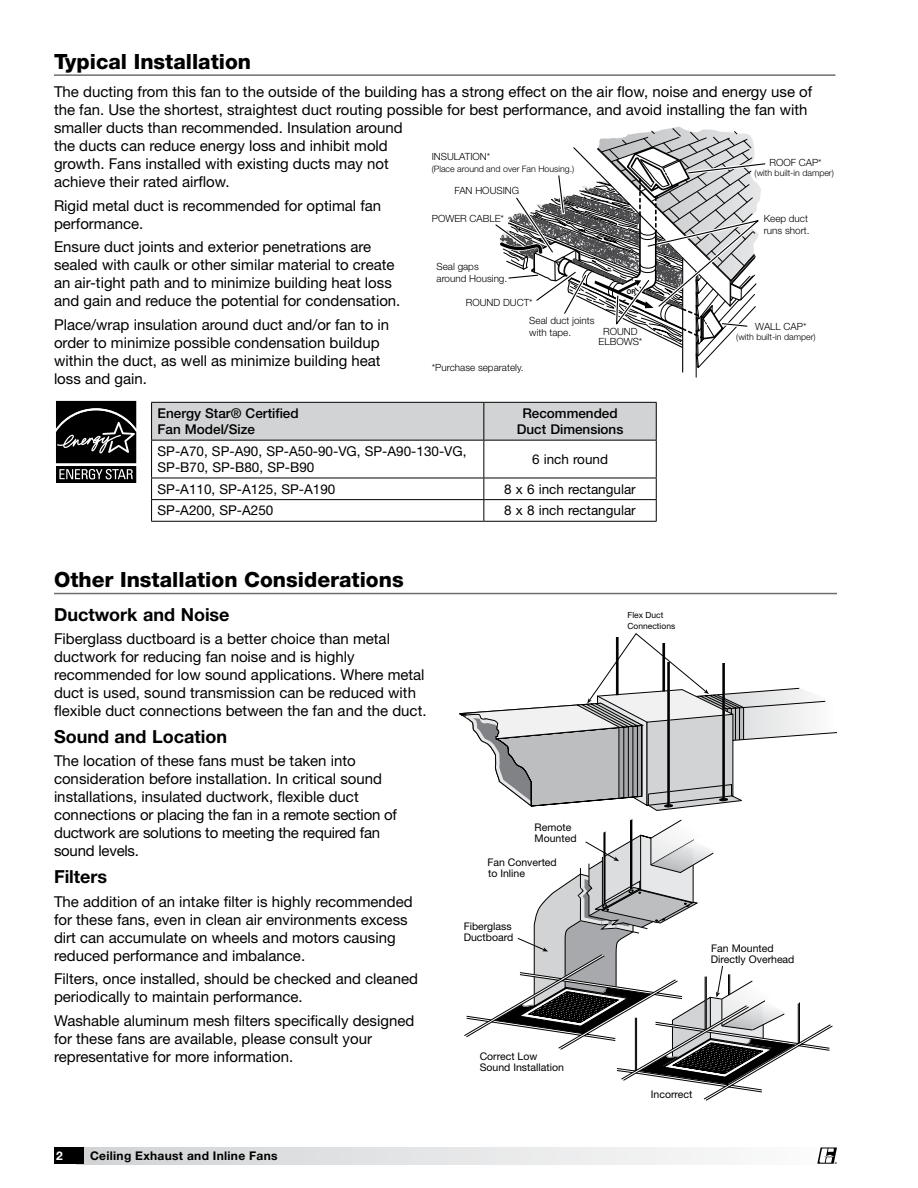
<style>
.page{position:relative;width:918px;height:1188px;background:#fff}
.page>*{position:absolute;margin:0;border:0;box-sizing:border-box;transform-origin:0 0}
.t1{font:800 21px "Helvetica Neue LT Std";color:#000}
.t2{font:700 18px "Helvetica Neue LT Std";color:#000}
.t3{font:15px/18px "Helvetica Neue LT Std";color:#000}
.t4{font:13.5px/16.2px "Helvetica Neue LT Std";color:#000}
.t5{font:500 13.5px/16.2px "Helvetica Neue LT Std";color:#000}
.t6{font:700 12px "Helvetica Neue LT Std";letter-spacing:.025em;color:#000}
.t7{font:700 12px "Helvetica Neue LT Std";color:#fff}
.t8{font:10.5px/11.1px "Helvetica Neue LT Std";color:#000}
.t9{font:300 9.9px/11.9px "Helvetica Neue LT Std";color:#000}
.t10{font:300 8.85px "Helvetica Neue LT Std";color:#000}
.t11{font:8.4px/10.4px "Helvetica Neue LT Std";color:#000}
.t12{font:700 6.6px "Helvetica Neue LT Std";color:#000;scale:.9 1}
.t13{font:700 2.7px "Helvetica Neue LT Std";color:#000}
</style>
<div class="page">
<div style="left:77px;top:1148px;width:760px;height:16px;background:linear-gradient(to right,#d1d2d4,#fcfcfc)"></div>
<div style="left:54px;top:1148px;width:30px;height:16px;background:#000"></div>
<svg style="left:817px;top:1148px;width:20px;height:16px"></svg>
<hr style="left:54px;top:74px;width:782px;height:2px;background:#6d6e71">
<div style="left:54px;top:399px;width:84px;height:66px;background:#e8e8e8"></div>
<svg style="left:54px;top:401px;width:84px;height:82px;background:#363636"></svg>
<hr style="left:682px;top:258px;width:1px;height:114px;background:#000">
<hr style="left:696px;top:271px;width:1px;height:106px;background:#000">
<svg style="left:495px;top:127px;width:271px;height:242px"></svg>
<div style="left:152px;top:403px;width:504px;height:37px;background:#d1d3d4"></div>
<hr style="left:151px;top:402px;width:333px;height:1px;background:#000">
<hr style="left:151px;top:403px;width:1px;height:37px;background:#000">
<hr style="left:484px;top:402px;width:173px;height:1px;background:#000">
<hr style="left:483px;top:403px;width:1px;height:37px;background:#000">
<hr style="left:656px;top:403px;width:1px;height:37px;background:#000">
<hr style="left:151px;top:440px;width:333px;height:1px;background:#000">
<hr style="left:151px;top:441px;width:1px;height:37px;background:#000">
<hr style="left:484px;top:440px;width:173px;height:1px;background:#000">
<hr style="left:483px;top:441px;width:1px;height:37px;background:#000">
<hr style="left:656px;top:441px;width:1px;height:37px;background:#000">
<hr style="left:151px;top:478px;width:333px;height:1px;background:#000">
<hr style="left:484px;top:478px;width:173px;height:1px;background:#000">
<hr style="left:151px;top:499px;width:333px;height:1px;background:#000">
<svg style="left:151px;top:478px;width:1px;height:43px"></svg>
<hr style="left:484px;top:499px;width:173px;height:1px;background:#000">
<svg style="left:483px;top:478px;width:1px;height:43px"></svg>
<svg style="left:656px;top:478px;width:1px;height:43px"></svg>
<hr style="left:151px;top:521px;width:333px;height:1px;background:#000">
<hr style="left:484px;top:521px;width:173px;height:1px;background:#000">
<hr style="left:54px;top:593px;width:783px;height:1px;background:#6d6e71">
<svg style="left:459px;top:633px;width:378px;height:468px"></svg>
<h1 class="t1" style="left:54px;top:49px;width:199px">Typical Installation</h1>
<p class="t3" style="left:54px;top:83px;width:760px">The ducting from this fan to the outside of the building has a strong effect on the air flow, noise and energy use of the fan. Use the shortest, straightest duct routing possible for best performance, and avoid installing the fan with smaller ducts than recommended. Insulation around<br>the ducts can reduce energy loss and inhibit mold<br>growth. Fans installed with existing ducts may not<br>achieve their rated airflow.</p>
<p class="t3" style="left:54px;top:196px;width:329px">Rigid metal duct is recommended for optimal fan performance.</p>
<p class="t3" style="left:54px;top:238px;width:348px">Ensure duct joints and exterior penetrations are sealed with caulk or other similar material to create an air-tight path and to minimize building heat loss and gain and reduce the potential for condensation.</p>
<p class="t3" style="left:54px;top:315px;width:337px">Place/wrap insulation around duct and/or fan to in order to minimize possible condensation buildup within the duct, as well as minimize building heat loss and gain.</p>
<p class="t9" style="left:432px;top:150px;width:60px">INSULATION*</p>
<p class="t10" style="left:432px;top:163px;width:144px">(Place around and over Fan Housing.)</p>
<p class="t9" style="left:769px;top:157px;width:54px">ROOF CAP*</p>
<p class="t10" style="left:755px;top:168px;width:81px">(with built-in damper)</p>
<p class="t9" style="left:455px;top:184px;width:66px">FAN HOUSING</p>
<p class="t9" style="left:432px;top:212px;width:74px">POWER CABLE*</p>
<p class="t9" style="left:764px;top:212px;width:47px">Keep duct runs short.</p>
<p class="t9" style="left:437px;top:261px;width:72px">Seal gaps around Housing.</p>
<p class="t12" style="left:627px;top:287px;width:11px">OR</p>
<p class="t9" style="left:466px;top:296px;width:68px">ROUND DUCT*</p>
<p class="t9" style="left:529px;top:314px;width:67px">Seal duct joints with tape.</p>
<p class="t9" style="left:755px;top:320px;width:53px">WALL CAP*</p>
<p class="t10" style="left:736px;top:331px;width:81px">(with built-in damper)</p>
<p class="t9" style="left:599px;top:326px;width:45px;line-height:9.9px;text-align:center">ROUND<br>ELBOWS*</p>
<p class="t9" style="left:432px;top:361px;width:93px">*Purchase separately.</p>
<p class="t5" style="left:158px;top:405px;width:143px">Energy Star® Certified<br>Fan Model/Size</p>
<p class="t5" style="left:517px;top:405px;width:108px;text-align:center">Recommended<br>Duct Dimensions</p>
<p class="t4" style="left:158px;top:443px;width:310px">SP-A70, SP-A90, SP-A50-90-VG, SP-A90-130-VG,<br>SP-B70, SP-B80, SP-B90</p>
<p class="t4" style="left:532px;top:451px;width:78px">6 inch round</p>
<p class="t4" style="left:158px;top:481px;width:179px">SP-A110, SP-A125, SP-A190</p>
<p class="t4" style="left:504px;top:481px;width:133px">8 x 6 inch rectangular</p>
<p class="t4" style="left:158px;top:502px;width:117px">SP-A200, SP-A250</p>
<p class="t4" style="left:504px;top:502px;width:133px">8 x 8 inch rectangular</p>
<h1 class="t1" style="left:54px;top:567px;width:351px">Other Installation Considerations</h1>
<p class="t2" style="left:54px;top:603px;width:177px">Ductwork and Noise</p>
<p class="t3" style="left:54px;top:629px;width:374px">Fiberglass ductboard is a better choice than metal ductwork for reducing fan noise and is highly recommended for low sound applications. Where metal duct is used, sound transmission can be reduced with flexible duct connections between the fan and the duct.</p>
<p class="t2" style="left:54px;top:725px;width:175px">Sound and Location</p>
<p class="t3" style="left:54px;top:752px;width:345px">The location of these fans must be taken into consideration before installation. In critical sound installations, insulated ductwork, flexible duct connections or placing the fan in a remote section of ductwork are solutions to meeting the required fan sound levels.</p>
<p class="t2" style="left:54px;top:866px;width:55px">Filters</p>
<p class="t3" style="left:54px;top:892px;width:360px">The addition of an intake filter is highly recommended for these fans, even in clean air environments excess dirt can accumulate on wheels and motors causing reduced performance and imbalance.</p>
<p class="t3" style="left:54px;top:970px;width:365px">Filters, once installed, should be checked and cleaned periodically to maintain performance.</p>
<p class="t3" style="left:54px;top:1011px;width:362px">Washable aluminum mesh filters specifically designed for these fans are available, please consult your representative for more information.</p>
<p class="t7" style="left:56px;top:1148px;width:8px">2</p>
<p class="t6" style="left:90px;top:1148px;width:189px">Ceiling Exhaust and Inline Fans</p>
<p class="t8" style="left:535px;top:822px;width:44px">Remote<br>Mounted</p>
<p class="t8" style="left:487px;top:856px;width:71px">Fan Converted to Inline</p>
<p class="t8" style="left:464px;top:921px;width:51px">Fiberglass<br>Ductboard</p>
<p class="t8" style="left:480px;top:1050px;width:86px">Correct Low<br>Sound Installation</p>
<p class="t11" style="left:628px;top:610px;width:49px">Flex Duct<br>Connections</p>
<p class="t8" style="left:711px;top:943px;width:85px">Fan Mounted<br>Directly Overhead</p>
<p class="t8" style="left:651px;top:1088px;width:43px">Incorrect</p>
<p class="t13" style="left:835px;top:1161px;width:4px">®</p>
</div>
